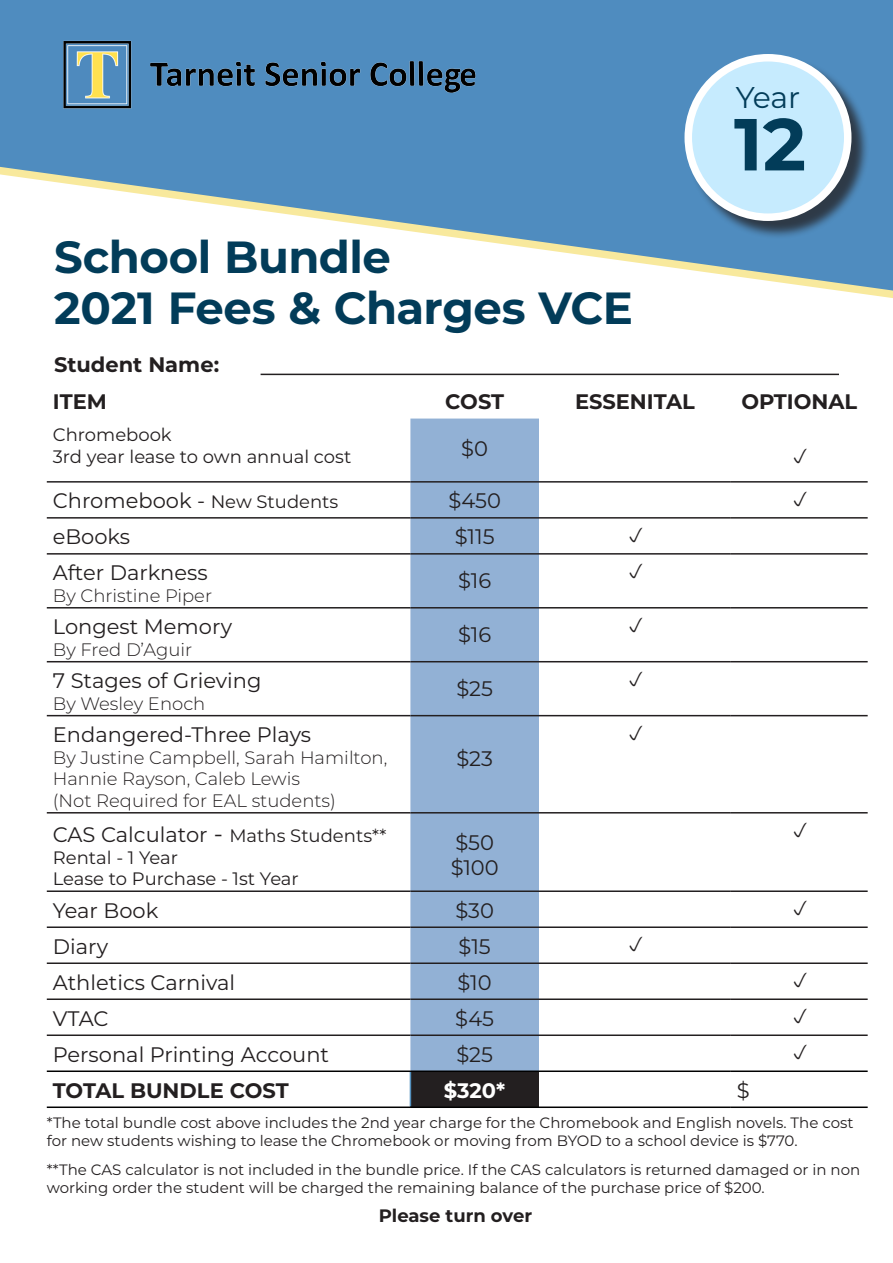
<style>
.page{position:relative;width:893px;height:1263px;background:#fff}
.page>*{position:absolute;margin:0;border:0;box-sizing:border-box;transform-origin:0 0}
.t1{font:700 73.5px "Montserrat";color:#023c59}
.H_2_Bold{font:700 45px "Montserrat";letter-spacing:-.01em;color:#023c59}
.t2{font:30px "Montserrat";color:#023c59}
.t3{font:21px "Montserrat";color:#231f20}
.t4{font:700 21px "Montserrat";color:#231f20}
.t5{font:700 21px "Montserrat";color:#fff}
.t6{font:300 18px/21.6px "Montserrat";color:#231f20}
.t7{font:18px "Montserrat";color:#231f20}
.t8{font:700 18px "Montserrat";color:#231f20}
.t9{font:15px/18px "Montserrat";color:#231f20}
.s1{font-size:18px}
.s2{font-size:21px}
.s3{font-size:24px}
</style>
<div class="page">
<svg style="left:0;top:0;width:893px;height:298px"></svg>
<img style="left:54px;top:37px;width:427px;height:71px">
<div style="left:410px;top:418px;width:129px;height:652px;background:#92b1d5"></div>
<div style="left:410px;top:1071px;width:129px;height:36px;background:#231f20"></div>
<hr style="left:539px;top:481px;width:192px;height:2px;background:#231f20">
<hr style="left:539px;top:517px;width:192px;height:2px;background:#231f20">
<hr style="left:539px;top:553px;width:192px;height:2px;background:#231f20">
<hr style="left:539px;top:607px;width:192px;height:1px;background:#231f20">
<hr style="left:539px;top:661px;width:192px;height:1px;background:#231f20">
<hr style="left:539px;top:715px;width:192px;height:1px;background:#231f20">
<hr style="left:539px;top:812px;width:192px;height:1px;background:#231f20">
<hr style="left:539px;top:890px;width:192px;height:2px;background:#231f20">
<hr style="left:539px;top:926px;width:192px;height:2px;background:#231f20">
<hr style="left:539px;top:962px;width:192px;height:2px;background:#231f20">
<hr style="left:539px;top:998px;width:192px;height:2px;background:#231f20">
<hr style="left:539px;top:1034px;width:192px;height:2px;background:#231f20">
<hr style="left:47px;top:481px;width:363px;height:2px;background:#231f20">
<hr style="left:47px;top:517px;width:363px;height:2px;background:#231f20">
<hr style="left:410px;top:481px;width:129px;height:2px;background:#231f20">
<hr style="left:731px;top:481px;width:137px;height:2px;background:#231f20">
<hr style="left:410px;top:517px;width:129px;height:2px;background:#231f20">
<hr style="left:731px;top:517px;width:137px;height:2px;background:#231f20">
<hr style="left:47px;top:553px;width:363px;height:2px;background:#231f20">
<hr style="left:410px;top:553px;width:129px;height:2px;background:#231f20">
<hr style="left:731px;top:553px;width:137px;height:2px;background:#231f20">
<hr style="left:47px;top:607px;width:363px;height:1px;background:#231f20">
<hr style="left:410px;top:607px;width:129px;height:1px;background:#231f20">
<hr style="left:731px;top:607px;width:137px;height:1px;background:#231f20">
<hr style="left:47px;top:661px;width:363px;height:1px;background:#231f20">
<hr style="left:47px;top:715px;width:363px;height:1px;background:#231f20">
<hr style="left:47px;top:812px;width:363px;height:1px;background:#231f20">
<hr style="left:47px;top:890px;width:363px;height:2px;background:#231f20">
<hr style="left:410px;top:661px;width:129px;height:1px;background:#231f20">
<hr style="left:731px;top:661px;width:137px;height:1px;background:#231f20">
<hr style="left:410px;top:715px;width:129px;height:1px;background:#231f20">
<hr style="left:731px;top:715px;width:137px;height:1px;background:#231f20">
<hr style="left:410px;top:812px;width:129px;height:1px;background:#231f20">
<hr style="left:731px;top:812px;width:137px;height:1px;background:#231f20">
<hr style="left:410px;top:890px;width:129px;height:2px;background:#231f20">
<hr style="left:731px;top:890px;width:137px;height:2px;background:#231f20">
<hr style="left:47px;top:926px;width:363px;height:2px;background:#231f20">
<hr style="left:410px;top:926px;width:129px;height:2px;background:#231f20">
<hr style="left:731px;top:926px;width:137px;height:2px;background:#231f20">
<hr style="left:47px;top:962px;width:363px;height:2px;background:#231f20">
<hr style="left:410px;top:962px;width:129px;height:2px;background:#231f20">
<hr style="left:731px;top:962px;width:137px;height:2px;background:#231f20">
<hr style="left:47px;top:998px;width:363px;height:2px;background:#231f20">
<hr style="left:47px;top:1034px;width:363px;height:2px;background:#231f20">
<hr style="left:410px;top:998px;width:129px;height:2px;background:#231f20">
<hr style="left:731px;top:998px;width:137px;height:2px;background:#231f20">
<hr style="left:410px;top:1034px;width:129px;height:2px;background:#231f20">
<hr style="left:731px;top:1034px;width:137px;height:2px;background:#231f20">
<hr style="left:410px;top:1072px;width:1px;height:34px;background:#5491bf">
<hr style="left:47px;top:1070px;width:363px;height:2px;background:#000">
<hr style="left:410px;top:1070px;width:129px;height:2px;background:#000">
<hr style="left:539px;top:1070px;width:192px;height:2px;background:#000">
<hr style="left:731px;top:1070px;width:137px;height:2px;background:#000">
<hr style="left:47px;top:1106px;width:363px;height:2px;background:#000">
<hr style="left:410px;top:1106px;width:129px;height:2px;background:#000">
<hr style="left:539px;top:1106px;width:192px;height:2px;background:#000">
<hr style="left:731px;top:1106px;width:137px;height:2px;background:#000">
<hr style="left:261px;top:374px;width:578px;height:1px;background:#231f20">
<div style="left:687px;top:56px;width:183px;height:183px;background:#231f20;opacity:.75"></div>
<div style="left:688px;top:58px;width:160px;height:159px;background:#c6ebfe;border-radius:50%"></div>
<div style="left:684px;top:54px;width:167px;height:167px;border:8px solid #fff;border-radius:50%"></div>
<p class="t2" style="left:736px;top:77px;width:66px">Year</p>
<p class="H_2_Bold" style="left:54px;top:225px;width:338px">School Bundle</p>
<p class="H_2_Bold" style="left:54px;top:276px;width:580px">2021 Fees &amp; Charges VCE</p>
<p class="t4" style="left:54px;top:349px;width:167px">Student Name:</p>
<p class="t1" style="left:734px;top:91px;width:74px">12</p>
<p class="t4" style="left:53px;top:386px;width:56px">ITEM</p>
<p class="t4" style="left:445px;top:386px;width:60px">COST</p>
<p class="t4" style="left:575px;top:386px;width:121px">ESSENITAL</p>
<p class="t4" style="left:741px;top:386px;width:117px">OPTIONAL</p>
<p class="t7" style="left:53px;top:422px;width:120px">Chromebook</p>
<p class="t7" style="left:53px;top:444px;width:300px">3rd year lease to own annual cost</p>
<p class="t3" style="left:461px;top:434px;width:28px">$0</p>
<p class="t3" style="left:53px;top:486px;width:287px">Chromebook - <span class="s1">New Students</span></p>
<p class="t3" style="left:448px;top:486px;width:54px">$450</p>
<p class="t3" style="left:53px;top:522px;width:79px">eBooks</p>
<p class="t3" style="left:455px;top:522px;width:41px">$115</p>
<p class="t3" style="left:53px;top:558px;width:156px">After Darkness</p>
<p class="t6" style="left:53px;top:584px;width:161px">By Christine Piper</p>
<p class="t3" style="left:458px;top:566px;width:35px">$16</p>
<p class="t3" style="left:53px;top:612px;width:181px">Longest Memory</p>
<p class="t6" style="left:53px;top:638px;width:141px">By Fred D’Aguir</p>
<p class="t3" style="left:53px;top:666px;width:210px">7 Stages of Grieving</p>
<p class="t6" style="left:53px;top:692px;width:154px">By Wesley Enoch</p>
<p class="t3" style="left:53px;top:720px;width:260px">Endangered-Three Plays</p>
<p class="t6" style="left:53px;top:746px;width:336px">By Justine Campbell, Sarah Hamilton,<br>Hannie Rayson, Caleb Lewis</p>
<p class="t6" style="left:53px;top:789px;width:285px">(Not Required for EAL students)</p>
<p class="t7" style="left:53px;top:823px;width:335px"><span class="s2">CAS Calculator</span> <span class="s3">-</span> Maths Students**</p>
<p class="t7" style="left:53px;top:845px;width:127px">Rental - 1 Year</p>
<p class="t7" style="left:53px;top:866px;width:247px">Lease to Purchase - 1st Year</p>
<p class="t3" style="left:458px;top:620px;width:35px">$16</p>
<p class="t3" style="left:456px;top:674px;width:38px">$25</p>
<p class="t3" style="left:456px;top:744px;width:38px">$23</p>
<p class="t3" style="left:455px;top:828px;width:40px">$50</p>
<p class="t3" style="left:451px;top:853px;width:50px">$100</p>
<p class="t3" style="left:53px;top:896px;width:107px">Year Book</p>
<p class="t3" style="left:455px;top:896px;width:40px">$30</p>
<p class="t3" style="left:53px;top:932px;width:57px">Diary</p>
<p class="t3" style="left:459px;top:932px;width:34px">$15</p>
<p class="t3" style="left:53px;top:968px;width:184px">Athletics Carnival</p>
<p class="t3" style="left:458px;top:968px;width:36px">$10</p>
<p class="t3" style="left:53px;top:1004px;width:57px">VTAC</p>
<p class="t3" style="left:455px;top:1004px;width:40px">$45</p>
<p class="t3" style="left:53px;top:1040px;width:278px">Personal Printing Account</p>
<p class="t3" style="left:456px;top:1040px;width:38px">$25</p>
<p class="t4" style="left:53px;top:1075px;width:237px">TOTAL BUNDLE COST</p>
<p class="t5" style="left:444px;top:1075px;width:63px">$320*</p>
<p class="t3" style="left:737px;top:1076px;width:14px">$</p>
<p class="t9" style="left:47px;top:1113px;width:808px">*The total bundle cost above includes the 2nd year charge for the Chromebook and English novels. The cost for new students wishing to lease the Chromebook or moving from BYOD to a school device is $770.</p>
<p class="t9" style="left:47px;top:1160px;width:815px">**The CAS calculator is not included in the bundle price. If the CAS calculators is returned damaged or in non working order the student will be charged the remaining balance of the purchase price of $200.</p>
<p class="t8" style="left:379px;top:1202px;width:155px">Please turn over</p>
</div>
